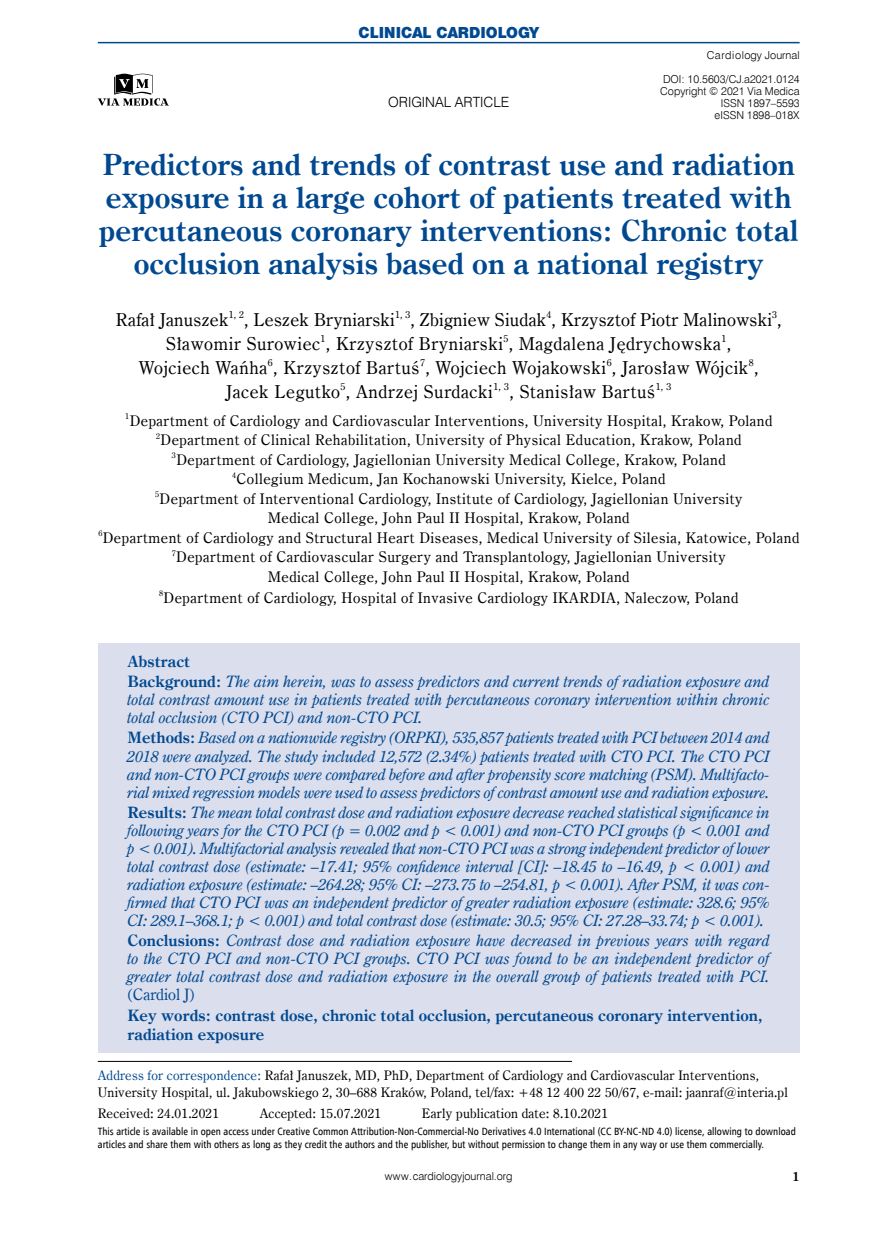
<style>
.page{position:relative;width:872px;height:1234px;background:#fff}
.page>*{position:absolute;margin:0;border:0;box-sizing:border-box;transform-origin:0 0}
.t1{font:700 29.4px/33px "Century Oldst EU";color:#004990;text-align:center}
.t2{font:17.85px/24px "Century Oldst EU";letter-spacing:.035em;color:#000;text-align:center}
.t3{font:italic 15.75px/18px "Century Oldst EU";color:#004990;text-align:justify}
.t4{font:700 15.75px/18.8px "Century Oldst EU";color:#004990}
.t5{font:15.75px "Century Oldst EU";color:#004990}
.t6{font:14.7px/19.5px "Century Oldst EU";letter-spacing:.035em;color:#000;text-align:center}
.t7{font:14.1px "Swis 721 Blk 2 EU";color:#004990}
.t8{font:14.1px "Swis 721 Lt EU";color:#000}
.t9{font:13.2px/16.5px "Century Oldst EU";letter-spacing:.015em;color:#000}
.t10{font:700 12.75px "Century Oldst EU";color:#000}
.t11{font:10.95px/12px "Swis 721 Lt EU";color:#000;text-align:right}
.t12{font:10.5px/12.8px "Humnst 777 Cn EU";color:#000}
.s1{font-weight:700;font-style:normal}
.s2{color:#004990}
</style>
<div class="page">
<hr style="left:98px;top:1060px;width:474px;height:1px;background:#000">
<div style="left:98px;top:642px;width:701px;height:410px;background:#dbdeed"></div>
<hr style="left:98px;top:42px;width:701px;height:1px;background:#004990">
<svg style="left:98px;top:74px;width:71px;height:32px"></svg>
<p class="t7" style="left:358px;top:23px;width:182px">CLINICAL CARDIOLOGY</p>
<p class="t8" style="left:388px;top:93px;width:123px">o ri ginal artic le</p>
<p class="t11" style="left:663px;top:43px;width:138px;line-height:24px">Cardiology Journal<br>DOI: 10.5603/CJ.a2021.0124</p>
<p class="t11" style="left:660px;top:85px;width:141px">Copyright © 2021 Via Medica<br>ISSN 1897–5593<br>eISSN 1898–018X</p>
<h1 class="t1" style="left:99px;top:149px;width:701px">Predictors and trends of contrast use and radiation exposure in a large cohort of patients treated with percutaneous coronary interventions: Chronic total occlusion analysis based on a national registry</h1>
<p class="t2" style="left:116px;top:307px;width:667px">Rafał Januszek<sup>1,</sup> <sup>2</sup>, Leszek Bryniarski<sup>1,</sup> <sup>3</sup>, Zbigniew Siudak<sup>4</sup>, Krzysztof Piotr Malinowski<sup>3</sup>, Sławomir Surowiec<sup>1</sup>, Krzysztof Bryniarski<sup>5</sup>, Magdalena Jędrychowska<sup>1</sup>,<br>Wojciech Wańha<sup>6</sup>, Krzysztof Bartuś<sup>7</sup>, Wojciech Wojakowski<sup>6</sup>, Jarosław Wójcik<sup>8</sup>, Jacek Legutko<sup>5</sup>, Andrzej Surdacki<sup>1,</sup> <sup>3</sup>, Stanisław Bartuś<sup>1,</sup> <sup>3</sup></p>
<p class="t6" style="left:98px;top:411px;width:702px"><sup>1</sup>Department of Cardiology and Cardiovascular Interventions, University Hospital, Krakow, Poland <sup>2</sup>Department of Clinical Rehabilitation, University of Physical Education, Krakow, Poland<br><sup>3</sup>Department of Cardiology, Jagiellonian University Medical College, Krakow, Poland<br><sup>4</sup>Collegium Medicum, Jan Kochanowski University, Kielce, Poland<br><sup>5</sup>Department of Interventional Cardiology, Institute of Cardiology, Jagiellonian University<br>Medical College, John Paul II Hospital, Krakow, Poland<br><sup>6</sup>Department of Cardiology and Structural Heart Diseases, Medical University of Silesia, Katowice, Poland <sup>7</sup>Department of Cardiovascular Surgery and Transplantology, Jagiellonian University<br>Medical College, John Paul II Hospital, Krakow, Poland</p>
<p class="t6" style="left:159px;top:588px;width:581px"><sup>8</sup>Department of Cardiology, Hospital of Invasive Cardiology IKARDIA, Naleczow, Poland</p>
<p class="t3" style="left:128px;top:651px;width:643px;line-height:20.1px"><span class="s1">Abstract<br>Background:</span> The aim herein, was to assess predictors and current trends of radiation exposure and</p>
<p class="t3" style="left:128px;top:690px;width:644px">total contrast amount use in patients treated with percutaneous coronary intervention within chronic total occlusion (CTO PCI) and non-CTO PCI.</p>
<p class="t3" style="left:128px;top:728px;width:644px"><span class="s1">Methods:</span> Based on a nationwide registry (ORPKI), 535,857 patients treated with PCI between 2014 and 2018 were analyzed. The study included 12,572 (2.34%) patients treated with CTO PCI. The CTO PCI and non-CTO PCI groups were compared before and after propensity score matching (PSM). Multifacto&shy;rial mixed regression models were used to assess predictors of contrast amount use and radiation exposure.</p>
<p class="t3" style="left:128px;top:803px;width:644px"><span class="s1">Results:</span> The mean total contrast dose and radiation exposure decrease reached statistical significance in following years for the CTO PCI (p = 0.002 and p &lt; 0.001) and non-CTO PCI groups (p &lt; 0.001 and p &lt; 0.001). Multifactorial analysis revealed that non-CTO PCI was a strong independent predictor of lower total contrast dose (estimate: –17.41; 95% confidence interval [CI]: –18.45 to –16.49, p &lt; 0.001) and radiation exposure (estimate: –264.28; 95% CI: –273.75 to –254.81, p &lt; 0.001). After PSM, it was con&shy;firmed that CTO PCI was an independent predictor of greater radiation exposure (estimate: 328.6; 95% CI: 289.1–368.1; p &lt; 0.001) and total contrast dose (estimate: 30.5; 95% CI: 27.28–33.74; p &lt; 0.001).</p>
<p class="t3" style="left:128px;top:931px;width:644px"><span class="s1">Conclusions:</span> Contrast dose and radiation exposure have decreased in previous years with regard to the CTO PCI and non-CTO PCI groups. CTO PCI was found to be an independent predictor of greater total contrast dose and radiation exposure in the overall group of patients treated with PCI.</p>
<p class="t5" style="left:128px;top:984px;width:69px">(Cardiol J)</p>
<p class="t4" style="left:128px;top:1006px;width:636px">Key words: contrast dose, chronic total occlusion, percutaneous coronary intervention, radiation exposure</p>
<p class="t9" style="left:98px;top:1067px;width:691px"><span class="s2">Address for correspondence:</span> Rafał Januszek, MD, PhD, Department of Cardiology and Cardiovascular Interventions,<br>University Hospital, ul. Jakubowskiego 2, 30–688 Kraków, Poland, tel/fax: +48 12 400 22 50/67, e-mail: jaanraf@interia.pl</p>
<p class="t9" style="left:98px;top:1104px;width:123px">Received: 24.01.2021</p>
<p class="t9" style="left:260px;top:1104px;width:123px">Accepted: 15.07.2021</p>
<p class="t9" style="left:422px;top:1104px;width:187px">Early publication date: 8.10.2021</p>
<p class="t12" style="left:98px;top:1124px;width:699px">This article is available in open access under Creative Common Attribution-Non-Commercial-No Derivatives 4.0 International (CC BY-NC-ND 4.0) license, allowing to download articles and share them with others as long as they credit the authors and the publisher, but without permission to change them in any way or use them commercially.</p>
<p class="t11" style="left:385px;top:1170px;width:129px">www.cardiologyjournal.org</p>
<p class="t10" style="left:792px;top:1167px;width:9px">1</p>
</div>
